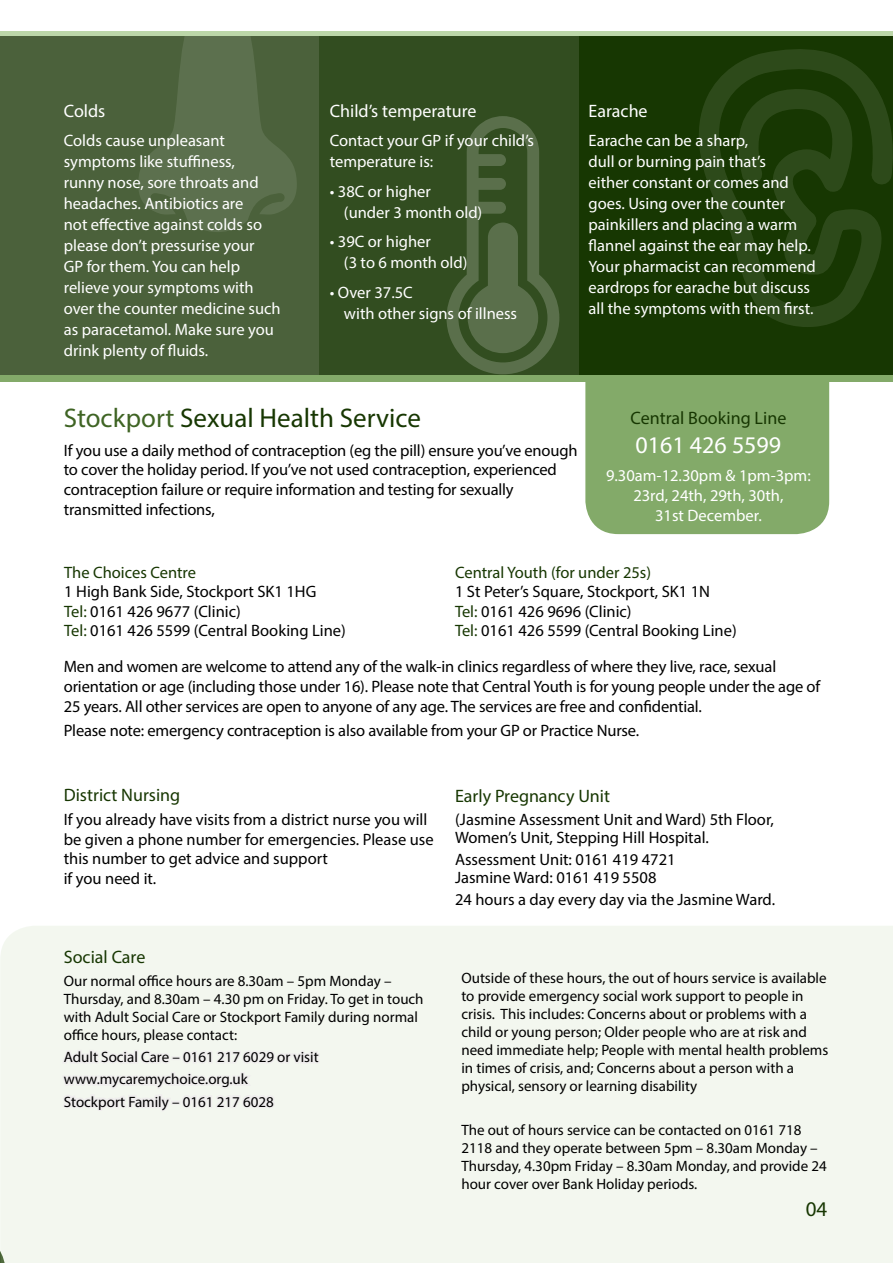
<style>
.page{position:relative;width:893px;height:1263px;background:#fff}
.page>*{position:absolute;margin:0;border:0;box-sizing:border-box;transform-origin:0 0}
.t1{font:27px "Myriad Pro";color:#173702}
.t2{font:24px "Myriad Pro";color:#fff}
.t3{font:21px "Myriad Pro";color:#173702}
.t4{font:18px "Myriad Pro";color:#173702}
.t5{font:18px "Myriad Pro";color:#fff}
.t6{font:16.5px/19.5px "Myriad Pro";letter-spacing:-.01em;color:#000}
.t7{font:16.5px/21px "Myriad Pro";color:#fff}
.t8{font:16.5px "Myriad Pro";color:#173702}
.t9{font:15px/18px "Myriad Pro";color:#000}
.s1{color:#3f6424}
.s2{color:#173702}
</style>
<div class="page">
<div style="left:0;top:926px;width:893px;height:337px;background:#f3f7ef"></div>
<div style="left:585px;top:296px;width:244px;height:238px;background:#83aa69;border-radius:33px"></div>
<div style="left:0;top:373px;width:893px;height:9px;background:#83aa69"></div>
<div style="left:0;top:31px;width:893px;height:8px;background:#bcd7a9"></div>
<div style="left:579px;top:36px;width:314px;height:338px;background:#173702"></div>
<svg style="left:699px;top:49px;width:194px;height:278px"></svg>
<div style="left:318px;top:36px;width:261px;height:338px;background:#324d20"></div>
<svg style="left:446px;top:116px;width:113px;height:258px"></svg>
<div style="left:0;top:36px;width:318px;height:338px;background:#4b613b"></div>
<svg style="left:138px;top:36px;width:159px;height:196px"></svg>
<svg style="left:60px;top:965px;width:261px;height:162px"></svg>
<p class="t5" style="left:64px;top:99px;width:43px">Colds</p>
<p class="t7" style="left:64px;top:130px;width:218px">Colds cause unpleasant symptoms like stuffiness,<br>runny nose, sore throats and headaches. Antibiotics are<br>not effective against colds so please don’t pressurise your<br>GP for them. You can help relieve your symptoms with over the counter medicine such as paracetamol. Make sure you drink plenty of fluids.</p>
<p class="t5" style="left:330px;top:99px;width:148px">Child’s temperature</p>
<p class="t7" style="left:330px;top:130px;width:206px">Contact your GP if your child’s temperature is:</p>
<p class="t7" style="left:344px;top:180px;width:140px;text-indent:-14px">• 38C or higher<br>(under 3 month old)</p>
<p class="t7" style="left:344px;top:231px;width:125px;text-indent:-14px">• 39C or higher<br>(3 to 6 month old)</p>
<p class="t7" style="left:344px;top:281px;width:175px;text-indent:-14px">• Over 37.5C<br>with other signs of illness</p>
<p class="t5" style="left:589px;top:99px;width:61px">Earache</p>
<p class="t7" style="left:589px;top:130px;width:229px">Earache can be a sharp,<br>dull or burning pain that’s<br>either constant or comes and goes. Using over the counter painkillers and placing a warm flannel against the ear may help.<br>Your pharmacist can recommend eardrops for earache but discuss all the symptoms with them first.</p>
<h1 class="t1" style="left:64px;top:402px;width:359px"><span class="s1">Stockport</span> Sexual Health Service</h1>
<p class="t6" style="left:64px;top:440px;width:515px">If you use a daily method of contraception (eg the pill) ensure you’ve enough to cover the holiday period. If you’ve not used contraception, experienced contraception failure or require information and testing for sexually transmitted infections,</p>
<p class="t4" style="left:630px;top:407px;width:157px">Central Booking Line</p>
<h2 class="t2" style="left:636px;top:430px;width:147px">0161 426 5599</h2>
<p class="t7" style="left:606px;top:465px;width:206px;line-height:19.8px;text-align:center">9.30am-12.30pm &amp; 1pm-3pm:<br>23rd, 24th, 29th, 30th,<br>31st December.</p>
<p class="t8" style="left:64px;top:562px;width:133px">The Choices Centre</p>
<p class="t6" style="left:64px;top:582px;width:283px">1 High Bank Side, Stockport SK1 1HG<br><span class="s2">Tel:</span> 0161 426 9677 (Clinic)<br><span class="s2">Tel:</span> 0161 426 5599 (Central Booking Line)</p>
<p class="t8" style="left:455px;top:562px;width:198px">Central Youth (for under 25s)</p>
<p class="t6" style="left:455px;top:582px;width:283px">1 St Peter’s Square, Stockport, SK1 1N<br><span class="s2">Tel:</span> 0161 426 9696 (Clinic)<br><span class="s2">Tel:</span> 0161 426 5599 (Central Booking Line)</p>
<p class="t6" style="left:64px;top:656px;width:758px">Men and women are welcome to attend any of the walk-in clinics regardless of where they live, race, sexual orientation or age (including those under 16). Please note that Central Youth is for young people under the age of<br>25 years. All other services are open to anyone of any age. The services are free and confidential.</p>
<p class="t6" style="left:64px;top:720px;width:577px">Please note: emergency contraception is also available from your GP or Practice Nurse.</p>
<p class="t4" style="left:64px;top:784px;width:118px">District Nursing</p>
<p class="t6" style="left:64px;top:809px;width:371px">If you already have visits from a district nurse you will be given a phone number for emergencies. Please use this number to get advice and support<br>if you need it.</p>
<p class="t4" style="left:64px;top:946px;width:83px">Social Care</p>
<p class="t9" style="left:64px;top:971px;width:361px">Our normal office hours are 8.30am – 5pm Monday – Thursday, and 8.30am – 4.30 pm on Friday. To get in touch with Adult Social Care or Stockport Family during normal office hours, please contact:</p>
<p class="t9" style="left:64px;top:1045px;width:256px;line-height:22.2px">Adult Social Care – 0161 217 6029 or visit www.mycaremychoice.org.uk<br>Stockport Family – 0161 217 6028</p>
<p class="t4" style="left:455px;top:785px;width:157px">Early Pregnancy Unit</p>
<p class="t6" style="left:455px;top:810px;width:320px;line-height:18px">(Jasmine Assessment Unit and Ward) 5th Floor,<br>Women’s Unit, Stepping Hill Hospital.</p>
<p class="t6" style="left:455px;top:850px;width:222px;line-height:18px">Assessment Unit: 0161 419 4721<br>Jasmine Ward: 0161 419 5508</p>
<p class="t6" style="left:455px;top:889px;width:322px">24 hours a day every day via the Jasmine Ward.</p>
<p class="t9" style="left:461px;top:968px;width:368px">Outside of these hours, the out of hours service is available to provide emergency social work support to people in crisis. This includes: Concerns about or problems with a child or young person; Older people who are at risk and need immediate help; People with mental health problems in times of crisis, and; Concerns about a person with a physical, sensory or learning disability</p>
<p class="t9" style="left:461px;top:1121px;width:367px">The out of hours service can be contacted on 0161 718<br>2118 and they operate between 5pm – 8.30am Monday – Thursday, 4.30pm Friday – 8.30am Monday, and provide 24 hour cover over Bank Holiday periods.</p>
<p class="t3" style="left:806px;top:1196px;width:23px">04</p>
</div>
